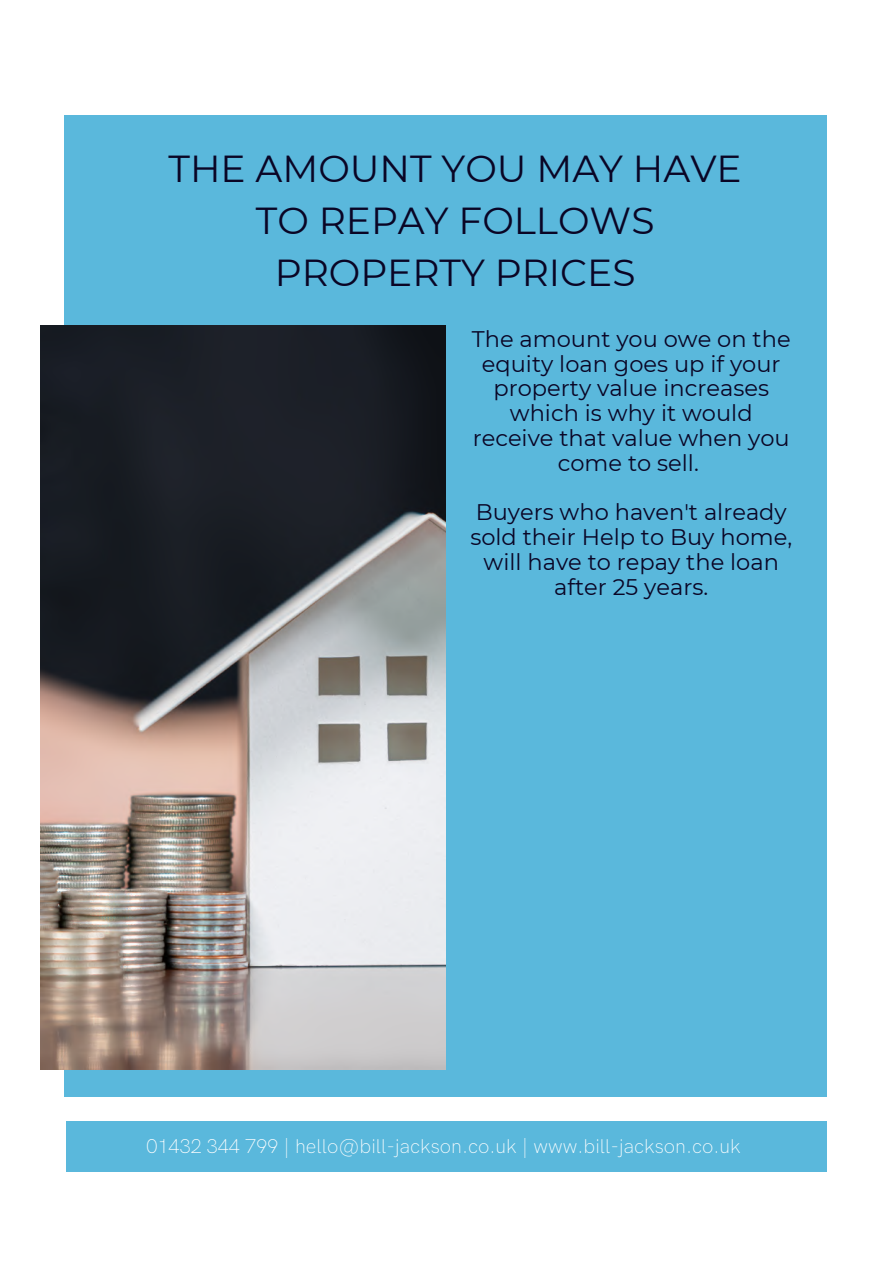
<style>
.page{position:relative;width:894px;height:1264px;background:#fff}
.page>*{position:absolute;margin:0;border:0;box-sizing:border-box;transform-origin:0 0}
.t1{font:37.5px/51.8px "Montserrat";color:#0a0525;text-align:center}
.t2{font:22.5px/24.8px "Montserrat";color:#0a0525;text-align:center}
.t3{font:200 19.95px "HK Grotesk Pro";color:#fff}
</style>
<div class="page">
<div style="left:64px;top:115px;width:763px;height:981px;background:#5ab8dc"></div>
<div style="left:66px;top:1121px;width:760px;height:51px;background:#5ab8dc"></div>
<img style="left:40px;top:326px;width:406px;height:743px">
<h1 class="t1" style="left:168px;top:143px;width:574px">THE AMOUNT YOU MAY HAVE<br>TO REPAY FOLLOWS<br>PROPERTY PRICES</h1>
<p class="t2" style="left:471px;top:326px;width:320px">The amount you owe on the equity loan goes up if your property value increases which is why it would receive that value when you come to sell.</p>
<p class="t2" style="left:470px;top:500px;width:323px">Buyers who haven't already sold their Help to Buy home, will have to repay the loan after 25 years.</p>
<p class="t3" style="left:147px;top:1134px;width:595px">01432 344 799 | hello@bill-jackson.co.uk | www.bill-jackson.co.uk</p>
</div>
